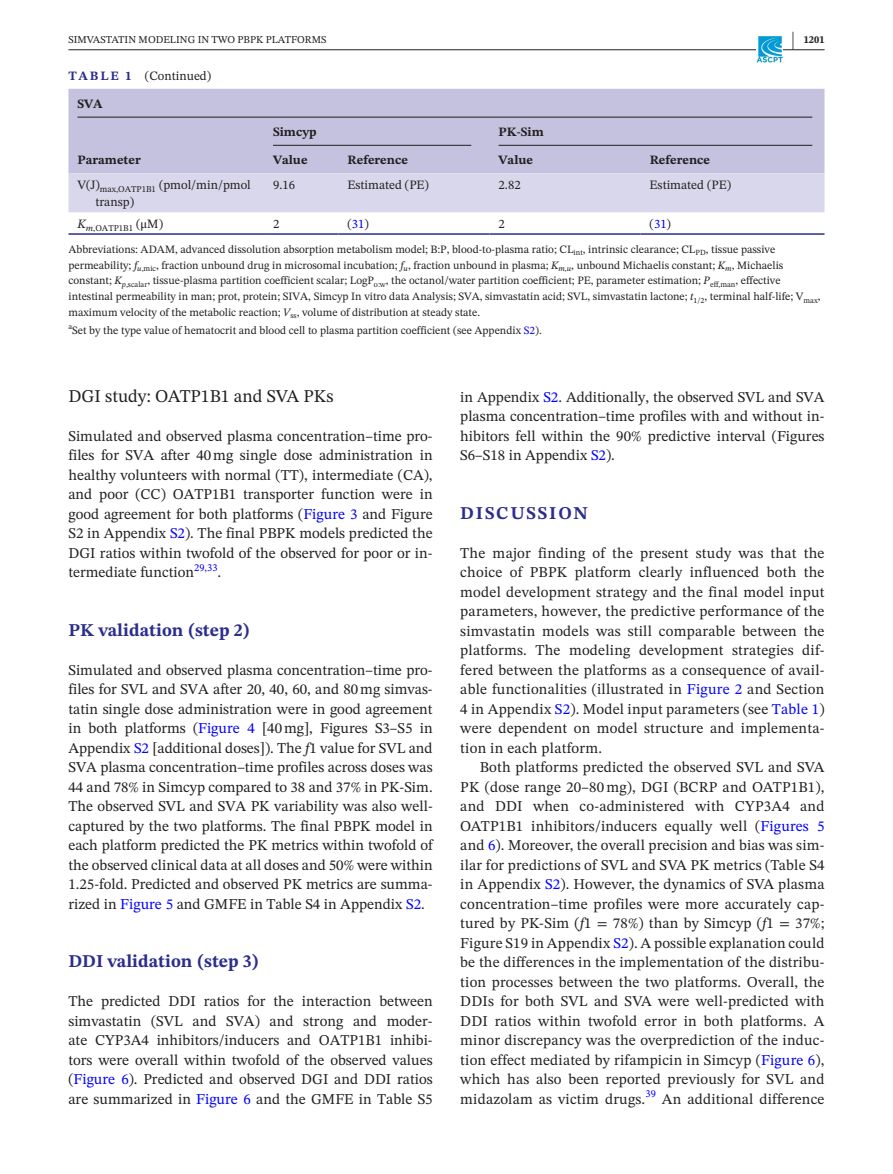
<style>
.page{position:relative;width:893px;height:1174px;background:#fff}
.page>*{position:absolute;margin:0;border:0;box-sizing:border-box;transform-origin:0 0}
.t1{font:700 21px "STIX Two Text";color:#231f20;scale:.42 1}
.t2{font:700 18px "STIX Two Text";color:#2c2d8c}
.t3{font:18px "STIX Two Text";color:#231f20}
.t4{font:700 18px "STIX Two Text";letter-spacing:.1em;color:#2c2d8c}
.t5{font:15px/19.5px "STIX Two Text";color:#231f20;text-align:justify}
.t6{font:12.75px/17.2px "STIX Two Text";color:#231f20}
.t7{font:700 12.75px "STIX Two Text";color:#231f20}
.t8{font:11.25px/15.8px "STIX Two Text";color:#231f20}
.t9{font:10.5px "STIX Two Text";color:#231f20}
.t10{font:10.5px "STIX Two Text";color:#00f}
.t11{font:700 10.5px "STIX Two Text";color:#231f20}
.t12{font:8.85px "STIX Two Text";color:#231f20}
.t13{font:7.8px "STIX Two Text";color:#231f20}
.s1{font-weight:700;color:#2c2d8c}
.s2{font-style:italic}
.s3{color:#00f}
.s4{font-family:"STIX"}
</style>
<div class="page">
<hr style="left:68px;top:49px;width:756px;height:1px;background:#231f20">
<img style="left:757px;top:37px;width:25px;height:25px">
<div style="left:68px;top:89px;width:756px;height:84px;background:#c4c2df"></div>
<div style="left:68px;top:173px;width:756px;height:39px;background:#d9d7eb"></div>
<hr style="left:68px;top:233px;width:196px;height:2px;background:#2c2d8c">
<hr style="left:264px;top:233px;width:74px;height:2px;background:#2c2d8c">
<hr style="left:338px;top:233px;width:152px;height:2px;background:#2c2d8c">
<hr style="left:490px;top:233px;width:151px;height:2px;background:#2c2d8c">
<hr style="left:641px;top:233px;width:183px;height:2px;background:#2c2d8c">
<hr style="left:77px;top:117px;width:735px;height:1px;background:#231f20">
<hr style="left:273px;top:145px;width:198px;height:1px;background:#231f20">
<hr style="left:499px;top:145px;width:313px;height:1px;background:#231f20">
<h1 class="t1" style="left:792px;top:24px;width:8px">|</h1>
<p class="t9" style="left:68px;top:32px;width:260px">SIMVASTATIN MODELING IN TWO PBPK PLATFORMS</p>
<p class="t11" style="left:804px;top:32px;width:22px">1201</p>
<p class="t6" style="left:68px;top:67px;width:144px"><span class="s1">TABLE 1</span> (Continued)</p>
<p class="t7" style="left:77px;top:94px;width:27px">SVA</p>
<p class="t7" style="left:273px;top:123px;width:45px">Simcyp</p>
<p class="t7" style="left:499px;top:123px;width:47px">PK-Sim</p>
<p class="t7" style="left:77px;top:151px;width:65px">Parameter</p>
<p class="t7" style="left:273px;top:151px;width:36px">Value</p>
<p class="t7" style="left:348px;top:151px;width:62px">Reference</p>
<p class="t7" style="left:499px;top:151px;width:36px">Value</p>
<p class="t7" style="left:650px;top:151px;width:62px">Reference</p>
<p class="t6" style="left:95px;top:176px;width:157px;text-indent:-18px">V(J)<sub>max,OATP1B1</sub> (pmol/min/pmol transp)</p>
<p class="t6" style="left:273px;top:176px;width:24px">9.16</p>
<p class="t6" style="left:347px;top:176px;width:83px">Estimated (PE)</p>
<p class="t6" style="left:499px;top:176px;width:24px">2.82</p>
<p class="t6" style="left:650px;top:176px;width:83px">Estimated (PE)</p>
<p class="t12" style="left:77px;top:222px;width:87px"><sup>K</sup><span class="s2">m</span>,OATP1B1 <sup>(</sup><sup>μ</sup><sup>M)</sup></p>
<p class="t6" style="left:273px;top:215px;width:8px">2</p>
<p class="t6" style="left:347px;top:215px;width:23px">(<span class="s3">31</span>)</p>
<p class="t6" style="left:499px;top:215px;width:8px">2</p>
<p class="t6" style="left:650px;top:215px;width:23px">(<span class="s3">31</span>)</p>
<p class="t8" style="left:68px;top:241px;width:754px">Abbreviations: ADAM, advanced dissolution absorption metabolism model; B:P, blood-to-plasma ratio; CL<sub>int</sub>, intrinsic clearance; CL<sub>PD</sub>, tissue passive permeability; <span class="s2">f</span><sub>u</sub><sub>,mic</sub>, fraction unbound drug in microsomal incubation; <span class="s2">f</span><sub>u</sub>, fraction unbound in plasma; <span class="s2">K</span><sub>m,u</sub>, unbound Michaelis constant; <span class="s2">K</span><sub>m</sub>, Michaelis constant; <span class="s2">K</span><sub>p</sub><sub>,scalar</sub>, tissue-plasma partition coefficient scalar; LogP<sub>o:w</sub>, the octanol/water partition coefficient; PE, parameter estimation; <span class="s2">P</span><sub>eff,man</sub>, effective intestinal permeability in man; prot, protein; SIVA, Simcyp In vitro data Analysis; SVA, simvastatin acid; SVL, simvastatin lactone; <span class="s2">t</span><sub>1/2</sub>, terminal half-life; V<sub>max</sub>, maximum velocity of the metabolic reaction; <span class="s2">V</span><sub>ss</sub>, volume of distribution at steady state.</p>
<p class="t13" style="left:68px;top:320px;width:5px">a</p>
<p class="t8" style="left:72px;top:322px;width:471px">Set by the type value of hematocrit and blood cell to plasma partition coefficient (see Appendix <span class="s3">S2</span>).</p>
<p class="t3" style="left:68px;top:383px;width:266px">DGI study: OATP1B1 and SVA PKs</p>
<p class="t5" style="left:68px;top:426px;width:366px">Simulated and observed plasma concentration–time pro&shy;files for SVA after 40mg single dose administration in healthy volunteers with normal (TT), intermediate (CA), and poor (CC) OATP1B1 transporter function were in good agreement for both platforms (<span class="s3">Figure 3</span> and Figure S2 in Appendix <span class="s3">S2</span>). The final PBPK models predicted the DGI ratios within twofold of the observed for poor or in&shy;termediate function</p>
<p class="t10" style="left:194px;top:559px;width:25px">29,33</p>
<p class="t5" style="left:218px;top:562px;width:5px">.</p>
<p class="t2" style="left:68px;top:617px;width:183px">PK validation (step 2)</p>
<p class="t5" style="left:68px;top:660px;width:366px">Simulated and observed plasma concentration–time pro&shy;files for SVL and SVA after 20, 40, 60, and 80mg simvas&shy;tatin single dose administration were in good agreement in both platforms (<span class="s3">Figure 4</span> [40mg], Figures S3–S5 in Appendix <span class="s3">S2</span> [additional doses]). The <span class="s2">f</span>1 value for SVL and SVA plasma concentration–time profiles across doses was 44 and 78% in Simcyp compared to 38 and 37% in PK-Sim.<br>The observed SVL and SVA PK variability was also well&shy;captured by the two platforms. The final PBPK model in each platform predicted the PK metrics within twofold of the observed clinical data at all doses and 50% were within 1.25-fold. Predicted and observed PK metrics are summa&shy;rized in <span class="s3">Figure 5</span> and GMFE in Table S4 in Appendix <span class="s3">S2</span>.</p>
<p class="t2" style="left:68px;top:948px;width:192px">DDI validation (step 3)</p>
<p class="t5" style="left:68px;top:991px;width:366px">The predicted DDI ratios for the interaction between simvastatin (SVL and SVA) and strong and moder&shy;ate CYP3A4 inhibitors/inducers and OATP1B1 inhibi&shy;tors were overall within twofold of the observed values (<span class="s3">Figure 6</span>). Predicted and observed DGI and DDI ratios are summarized in <span class="s3">Figure 6</span> and the GMFE in Table S5</p>
<p class="t5" style="left:460px;top:387px;width:366px">in Appendix <span class="s3">S2</span>. Additionally, the observed SVL and SVA plasma concentration–time profiles with and without in&shy;hibitors fell within the 90% predictive interval (Figures S6–S18 in Appendix <span class="s3">S2</span>).</p>
<p class="t4" style="left:460px;top:500px;width:129px">DISCUSSION</p>
<p class="t5" style="left:460px;top:543px;width:366px">The major finding of the present study was that the choice of PBPK platform clearly influenced both the model development strategy and the final model input parameters, however, the predictive performance of the simvastatin models was still comparable between the platforms. The modeling development strategies dif&shy;fered between the platforms as a consequence of avail&shy;able functionalities (illustrated in <span class="s3">Figure 2</span> and Section 4 in Appendix <span class="s3">S2</span>). Model input parameters (see <span class="s3">Table 1</span>) were dependent on model structure and implementa&shy;tion in each platform.</p>
<p class="t5" style="left:460px;top:757px;width:366px;text-indent:20px">Both platforms predicted the observed SVL and SVA PK (dose range 20–80 mg), DGI (BCRP and OATP1B1), and DDI when co-administered with CYP3A4 and OATP1B1 inhibitors/inducers equally well (<span class="s3">Figures 5 </span>and <span class="s3">6</span>). Moreover, the overall precision and bias was sim&shy;ilar for predictions of SVL and SVA PK metrics (Table S4 in Appendix <span class="s3">S2</span>). However, the dynamics of SVA plasma concentration–time profiles were more accurately cap&shy;tured by PK-Sim (<span class="s2">f</span>1 <span class="s4">=</span> 78%) than by Simcyp (<span class="s2">f</span>1 <span class="s4">=</span> 37%; Figure S19 in Appendix <span class="s3">S2</span>). A possible explanation could be the differences in the implementation of the distribu&shy;tion processes between the two platforms. Overall, the DDIs for both SVL and SVA were well-predicted with DDI ratios within twofold error in both platforms. A minor discrepancy was the overprediction of the induc&shy;tion effect mediated by rifampicin in Simcyp (<span class="s3">Figure 6</span>), which has also been reported previously for SVL and midazolam as victim drugs.<sup>39</sup> An additional difference</p>
</div>
